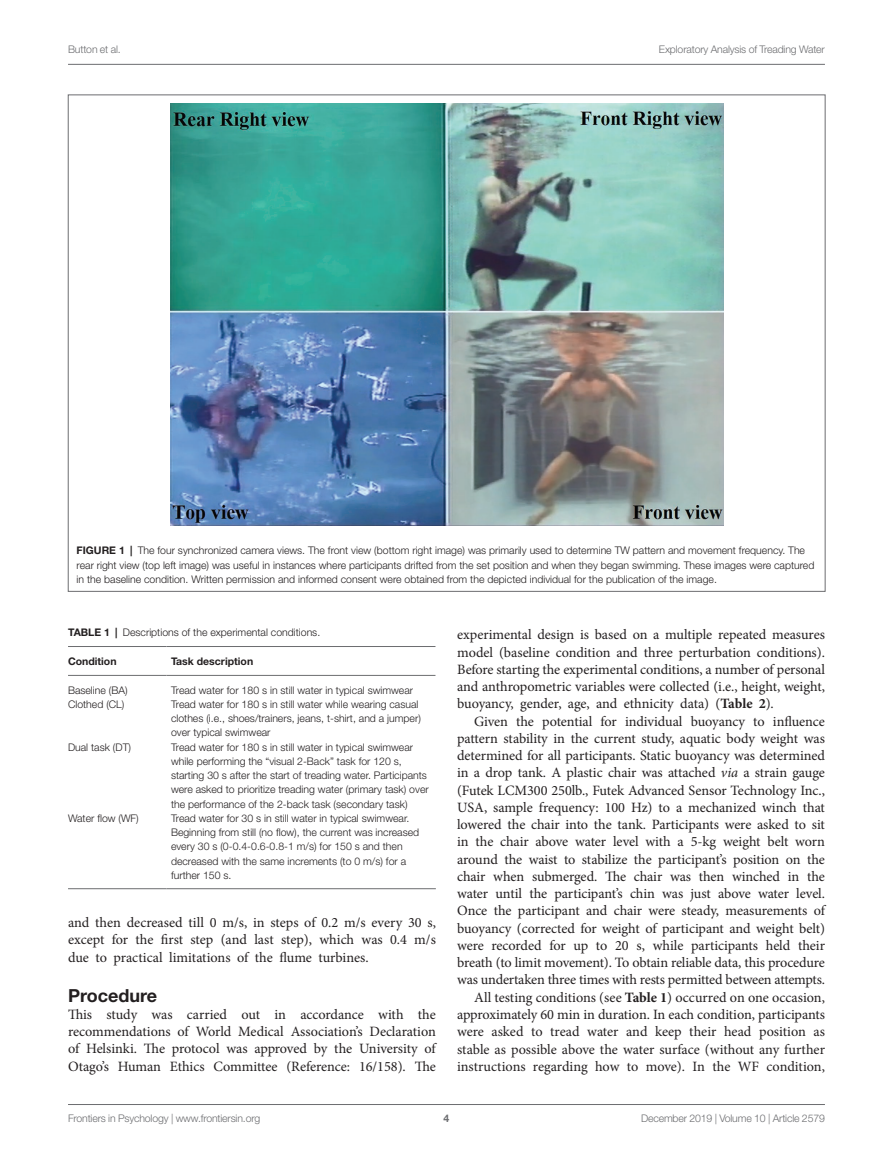
<style>
.page{position:relative;width:893px;height:1170px;background:#fff}
.page>*{position:absolute;margin:0;border:0;box-sizing:border-box;transform-origin:0 0}
.HEAD_2{font:700 18px "Helvetica Neue LT Std";color:#231f20}
.TEXT{font:14.25px/17.2px "Minion Pro";letter-spacing:-.01em;color:#231f20;text-align:justify}
.TEXT_FLUSH{font:14.25px/17.2px "Minion Pro";letter-spacing:-.005em;color:#231f20;text-align:justify}
.TB_TX{font:300 10.5px/14.2px "Helvetica Neue LT Std";color:#231f20}
.FIG_LEG{font:300 10.5px/14.2px "Helvetica Neue LT Std";color:#231f20}
.t1{font:300 10.5px "Helvetica Neue LT Std";letter-spacing:-.015em;color:#6c6d70}
.TT_NO_RULE{font:300 10.5px "Helvetica Neue LT Std";color:#231f20}
.TB_CH{font:700 10.5px "Helvetica Neue LT Std";color:#231f20}
.t2{font:700 10.5px "Helvetica Neue LT Std";color:#6c6d70}
.s1{font-weight:700}
.s2{font-style:italic}
</style>
<div class="page">
<hr style="left:68px;top:64px;width:757px;height:1px;background:#6c6d70">
<hr style="left:68px;top:1104px;width:757px;height:1px;background:#6c6d70">
<img style="left:170px;top:103px;width:553px;height:422px">
<hr style="left:166px;top:646px;width:269px;height:1px;background:#6c6d70">
<hr style="left:166px;top:675px;width:269px;height:1px;background:#6c6d70">
<hr style="left:68px;top:646px;width:99px;height:1px;background:#6c6d70">
<hr style="left:68px;top:675px;width:99px;height:1px;background:#6c6d70">
<hr style="left:68px;top:888px;width:99px;height:1px;background:#6c6d70">
<hr style="left:166px;top:888px;width:270px;height:1px;background:#6c6d70">
<p class="t1" style="left:68px;top:42px;width:54px">Button et al.</p>
<p class="t1" style="left:659px;top:42px;width:167px">Exploratory Analysis of Treading Water</p>
<p class="FIG_LEG" style="left:77px;top:543px;width:739px"><span class="s1">FIGURE 1 |</span> The four synchronized camera views. The front view (bottom right image) was primarily used to determine TW pattern and movement frequency. The rear right view (top left image) was useful in instances where participants drifted from the set position and when they began swimming. These images were captured in the baseline condition. Written permission and informed consent were obtained from the depicted individual for the publication of the image.</p>
<p class="TT_NO_RULE" style="left:68px;top:625px;width:254px"><span class="s1">TABLE 1 |</span> Descriptions of the experimental conditions.</p>
<p class="TB_CH" style="left:68px;top:654px;width:50px">Condition</p>
<p class="TB_CH" style="left:171px;top:654px;width:84px">Task description</p>
<p class="TB_TX" style="left:68px;top:682px;width:61px">Baseline (BA)</p>
<p class="TB_TX" style="left:171px;top:682px;width:244px">Tread water for 180 s in still water in typical swimwear</p>
<p class="TB_TX" style="left:68px;top:696px;width:58px">Clothed (CL)</p>
<p class="TB_TX" style="left:171px;top:696px;width:251px">Tread water for 180 s in still water while wearing casual clothes (i.e., shoes/trainers, jeans, t-shirt, and a jumper) over typical swimwear</p>
<p class="TB_TX" style="left:68px;top:739px;width:65px">Dual task (DT)</p>
<p class="TB_TX" style="left:171px;top:739px;width:259px">Tread water for 180 s in still water in typical swimwear while performing the “visual 2-Back” task for 120 s, starting 30 s after the start of treading water. Participants were asked to prioritize treading water (primary task) over the performance of the 2-back task (secondary task)</p>
<p class="TB_TX" style="left:68px;top:810px;width:72px">Water flow (WF)</p>
<p class="TB_TX" style="left:171px;top:810px;width:250px">Tread water for 30 s in still water in typical swimwear.<br>Beginning from still (no flow), the current was increased every 30 s (0-0.4-0.6-0.8-1 m/s) for 150 s and then decreased with the same increments (to 0 m/s) for a further 150 s.</p>
<p class="TEXT" style="left:68px;top:914px;width:369px">and then decreased till 0 m/s, in steps of 0.2 m/s every 30 s, except for the first step (and last step), which was 0.4 m/s due to practical limitations of the flume turbines.</p>
<p class="HEAD_2" style="left:68px;top:983px;width:91px">Procedure</p>
<p class="TEXT_FLUSH" style="left:68px;top:1005px;width:369px">This study was carried out in accordance with the recommendations of World Medical Association’s Declaration of Helsinki. The protocol was approved by the University of Otago’s Human Ethics Committee (Reference: 16/158). The</p>
<p class="TEXT_FLUSH" style="left:457px;top:626px;width:369px">experimental design is based on a multiple repeated measures model (baseline condition and three perturbation conditions).<br>Before starting the experimental conditions, a number of personal and anthropometric variables were collected (i.e., height, weight, buoyancy, gender, age, and ethnicity data) (<span class="s1">Table 2</span>).</p>
<p class="TEXT" style="left:457px;top:712px;width:369px;text-indent:17px">Given the potential for individual buoyancy to influence pattern stability in the current study, aquatic body weight was determined for all participants. Static buoyancy was determined in a drop tank. A plastic chair was attached <span class="s2">via</span> a strain gauge (Futek LCM300 250lb., Futek Advanced Sensor Technology Inc., USA, sample frequency: 100 Hz) to a mechanized winch that lowered the chair into the tank. Participants were asked to sit in the chair above water level with a 5-kg weight belt worn around the waist to stabilize the participant’s position on the chair when submerged. The chair was then winched in the water until the participant’s chin was just above water level.<br>Once the participant and chair were steady, measurements of buoyancy (corrected for weight of participant and weight belt) were recorded for up to 20 s, while participants held their breath (to limit movement). To obtain reliable data, this procedure was undertaken three times with rests permitted between attempts.</p>
<p class="TEXT" style="left:457px;top:988px;width:369px;text-indent:17px">All testing conditions (see <span class="s1">Table 1</span>) occurred on one occasion, approximately 60 min in duration. In each condition, participants were asked to tread water and keep their head position as stable as possible above the water surface (without any further instructions regarding how to move). In the WF condition,</p>
<p class="t1" style="left:68px;top:1111px;width:194px">Frontiers in Psychology | www.frontiersin.org</p>
<p class="t2" style="left:444px;top:1111px;width:7px">4</p>
<p class="t1" style="left:641px;top:1111px;width:185px">December 2019 | Volume 10 | Article 2579</p>
</div>
